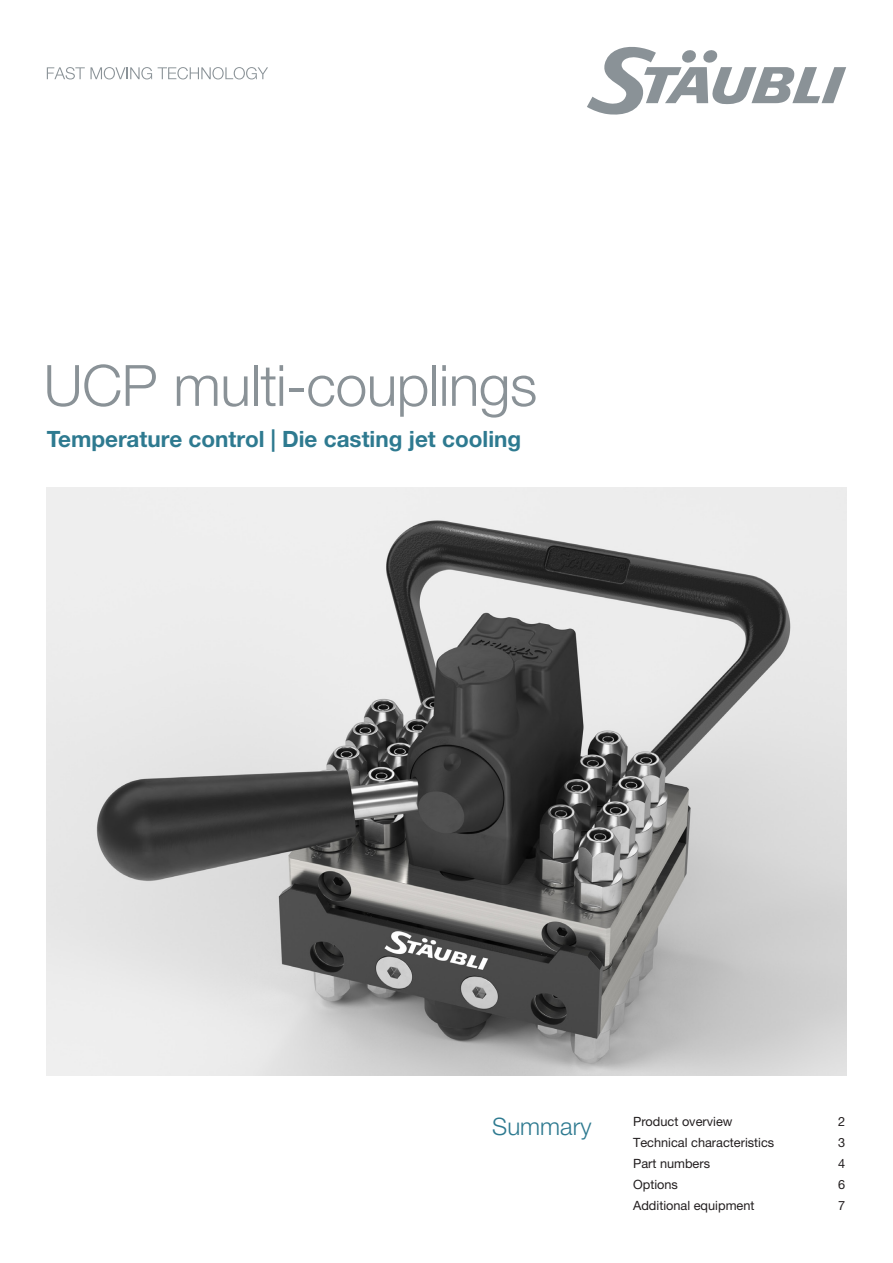
<style>
.page{position:relative;width:893px;height:1263px;background:#fff}
.page>*{position:absolute;margin:0;border:0;box-sizing:border-box;transform-origin:0 0}
.Titres{font:300 57px "Helvetica Neue LTW1 G";letter-spacing:-.01em;color:#8a9297}
.t1{font:300 24px "Helvetica Neue LTW1 G";color:#2e7a90}
.Ss_titre_couv{font:700 22.5px "Helvetica Neue LTW1 G";color:#2e7a90}
.Texte_courant{font:12.75px "Helvetica Neue LTW1 G";color:#231f20}
</style>
<div class="page">
<svg style="left:587px;top:47px;width:259px;height:68px"></svg>
<svg style="left:47px;top:67px;width:38px;height:12px"></svg>
<svg style="left:91px;top:67px;width:61px;height:12px"></svg>
<svg style="left:158px;top:67px;width:110px;height:12px"></svg>
<img style="left:47px;top:488px;width:799px;height:588px">
<p class="Titres" style="left:44px;top:351px;width:495px">UCP multi-couplings</p>
<p class="Ss_titre_couv" style="left:47px;top:425px;width:476px">Temperature control | Die casting jet cooling</p>
<p class="t1" style="left:492px;top:1112px;width:101px">Summary</p>
<p class="Texte_courant" style="left:633px;top:1114px;width:101px">Product overview</p>
<p class="Texte_courant" style="left:838px;top:1114px;width:9px">2</p>
<p class="Texte_courant" style="left:633px;top:1135px;width:143px">Technical characteristics</p>
<p class="Texte_courant" style="left:838px;top:1135px;width:9px">3</p>
<p class="Texte_courant" style="left:633px;top:1156px;width:78px">Part numbers</p>
<p class="Texte_courant" style="left:838px;top:1156px;width:9px">4</p>
<p class="Texte_courant" style="left:633px;top:1177px;width:46px">Options</p>
<p class="Texte_courant" style="left:838px;top:1177px;width:9px">6</p>
<p class="Texte_courant" style="left:633px;top:1198px;width:123px">Additional equipment</p>
<p class="Texte_courant" style="left:838px;top:1198px;width:9px">7</p>
</div>
